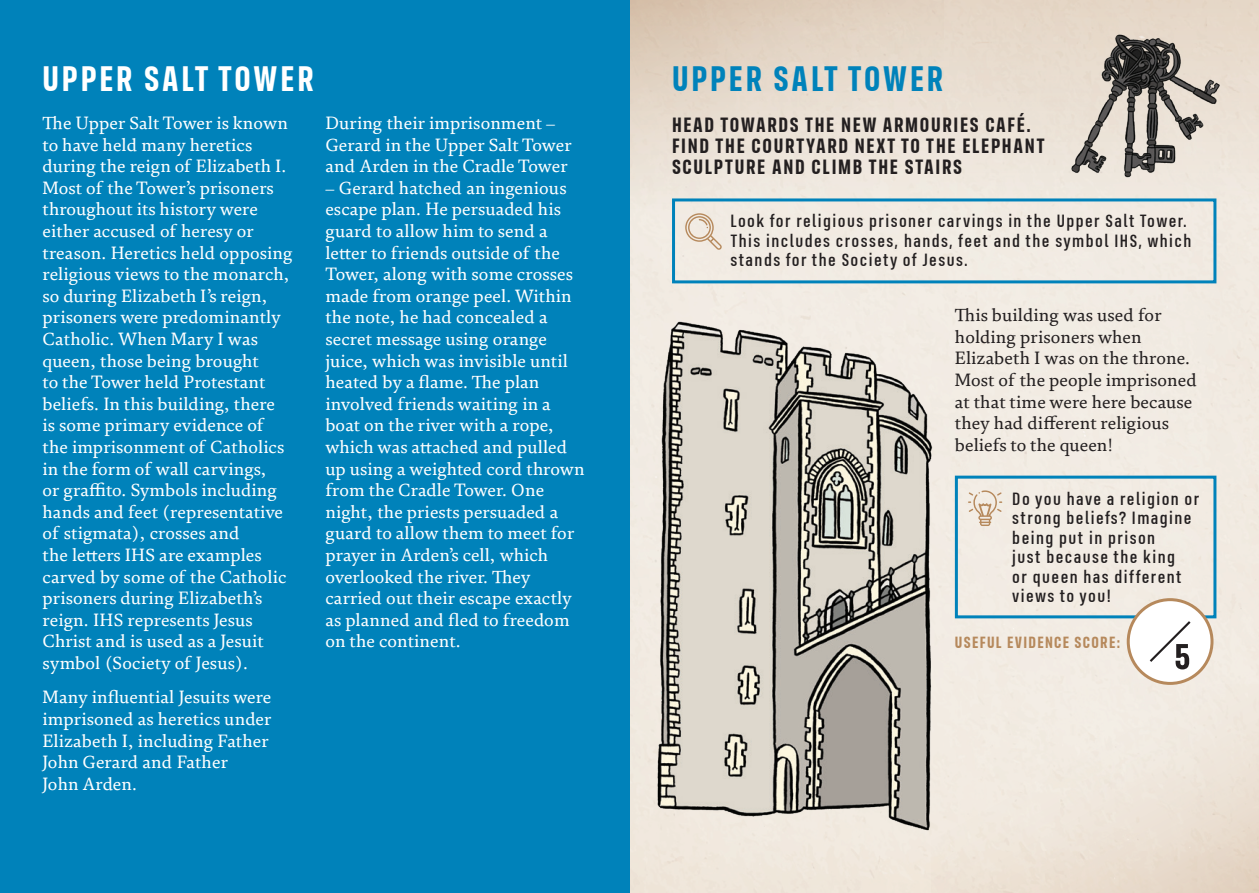
<style>
.page{position:relative;width:1259px;height:893px;background:#fff}
.page>*{position:absolute;margin:0;border:0;box-sizing:border-box;transform-origin:0 0}
.Location{font:700 36px "FS Industrie Cd";letter-spacing:.08em;color:#fff}
.Location-2{font:700 36px "FS Industrie Cd";letter-spacing:.08em;color:#0082ba}
.Directions{font:700 21px/21px "FS Industrie Cd";letter-spacing:.08em;color:#231f20}
.Body_copy{font:18px/21.6px "FS Brabo";letter-spacing:.01em;color:#fff}
.Activities{font:500 18px/19.5px "FS Industrie Cd";letter-spacing:.08em;color:#231f20}
.Body_copy-2{font:18px/21.6px "FS Brabo";letter-spacing:.01em;color:#231f20}
.Score{font:700 16.5px "FS Industrie Cd";letter-spacing:.08em;color:#b6895c}
</style>
<div class="page">
<div style="left:629px;top:208px;width:630px;height:685px;background:#f2ebe2"></div>
<div style="left:617px;top:0;width:642px;height:208px;background:linear-gradient(to bottom,#e4d5c5,#f0eae2)"></div>
<div style="left:931px;top:685px;width:328px;height:208px;background:linear-gradient(to bottom,#f4eee7,#e9ddce)"></div>
<div style="left:617px;top:0;width:327px;height:208px;background:linear-gradient(to bottom,#dccbb9,#f0ebe4)"></div>
<div style="left:0;top:0;width:629px;height:893px;background:#0082ba"></div>
<div style="left:672px;top:198px;width:544px;height:85px;border:3px solid #0082ba"></div>
<svg style="left:685px;top:213px;width:36px;height:37px"></svg>
<div style="left:955px;top:476px;width:261px;height:142px;border:3px solid #0082ba"></div>
<svg style="left:968px;top:490px;width:34px;height:36px"></svg>
<div style="left:1128px;top:600px;width:84px;height:83px;background:#fff;border-radius:50%"></div>
<div style="left:1126px;top:598px;width:87px;height:87px;border:3px solid #b6895c;border-radius:50%"></div>
<svg style="left:1149px;top:621px;width:42px;height:48px"></svg>
<img style="left:642px;top:312px;width:309px;height:531px">
<img style="left:1067px;top:30px;width:157px;height:154px">
<p class="Location" style="left:43px;top:56px;width:272px">UPPER SALT TOWER</p>
<p class="Location-2" style="left:672px;top:56px;width:272px">UPPER SALT TOWER</p>
<p class="Directions" style="left:672px;top:114px;width:374px">HEAD TOWARDS THE NEW ARMOURIES CAFÉ.<br>FIND THE COURTYARD NEXT TO THE ELEPHANT<br>SCULPTURE AND CLIMB THE STAIRS</p>
<p class="Body_copy" style="left:43px;top:111px;width:251px">The Upper Salt Tower is known to have held many heretics during the reign of Elizabeth I.<br>Most of the Tower’s prisoners throughout its history were either accused of heresy or treason. Heretics held opposing religious views to the monarch, so during Elizabeth I’s reign, prisoners were predominantly<br>Catholic. When Mary I was queen, those being brought<br>to the Tower held Protestant beliefs. In this building, there<br>is some primary evidence of the imprisonment of Catholics in the form of wall carvings,<br>or graffito. Symbols including hands and feet (representative of stigmata), crosses and<br>the letters IHS are examples carved by some of the Catholic prisoners during Elizabeth’s reign. IHS represents Jesus<br>Christ and is used as a Jesuit symbol (Society of Jesus).</p>
<p class="Body_copy" style="left:43px;top:686px;width:230px">Many influential Jesuits were imprisoned as heretics under<br>Elizabeth I, including Father<br>John Gerard and Father<br>John Arden.</p>
<p class="Body_copy" style="left:325px;top:111px;width:248px">During their imprisonment –<br>Gerard in the Upper Salt Tower and Arden in the Cradle Tower</p>
<p class="Body_copy" style="left:325px;top:176px;width:261px">– Gerard hatched an ingenious escape plan. He persuaded his guard to allow him to send a letter to friends outside of the<br>Tower, along with some crosses made from orange peel. Within the note, he had concealed a secret message using orange juice, which was invisible until heated by a flame. The plan involved friends waiting in a boat on the river with a rope, which was attached and pulled up using a weighted cord thrown from the Cradle Tower. One night, the priests persuaded a guard to allow them to meet for prayer in Arden’s cell, which overlooked the river. They carried out their escape exactly as planned and fled to freedom on the continent.</p>
<p class="Activities" style="left:730px;top:212px;width:462px">Look for religious prisoner carvings in the Upper Salt Tower.<br>This includes crosses, hands, feet and the symbol IHS, which stands for the Society of Jesus.</p>
<p class="Body_copy-2" style="left:955px;top:304px;width:243px">This building was used for holding prisoners when<br>Elizabeth I was on the throne.<br>Most of the people imprisoned at that time were here because they had different religious beliefs to the queen!</p>
<p class="Activities" style="left:1012px;top:489px;width:189px">Do you have a religion or strong beliefs? Imagine being put in prison<br>just because the king<br>or queen has different views to you!</p>
<p class="Score" style="left:955px;top:632px;width:167px">USEFUL EVIDENCE SCORE:</p>
</div>
